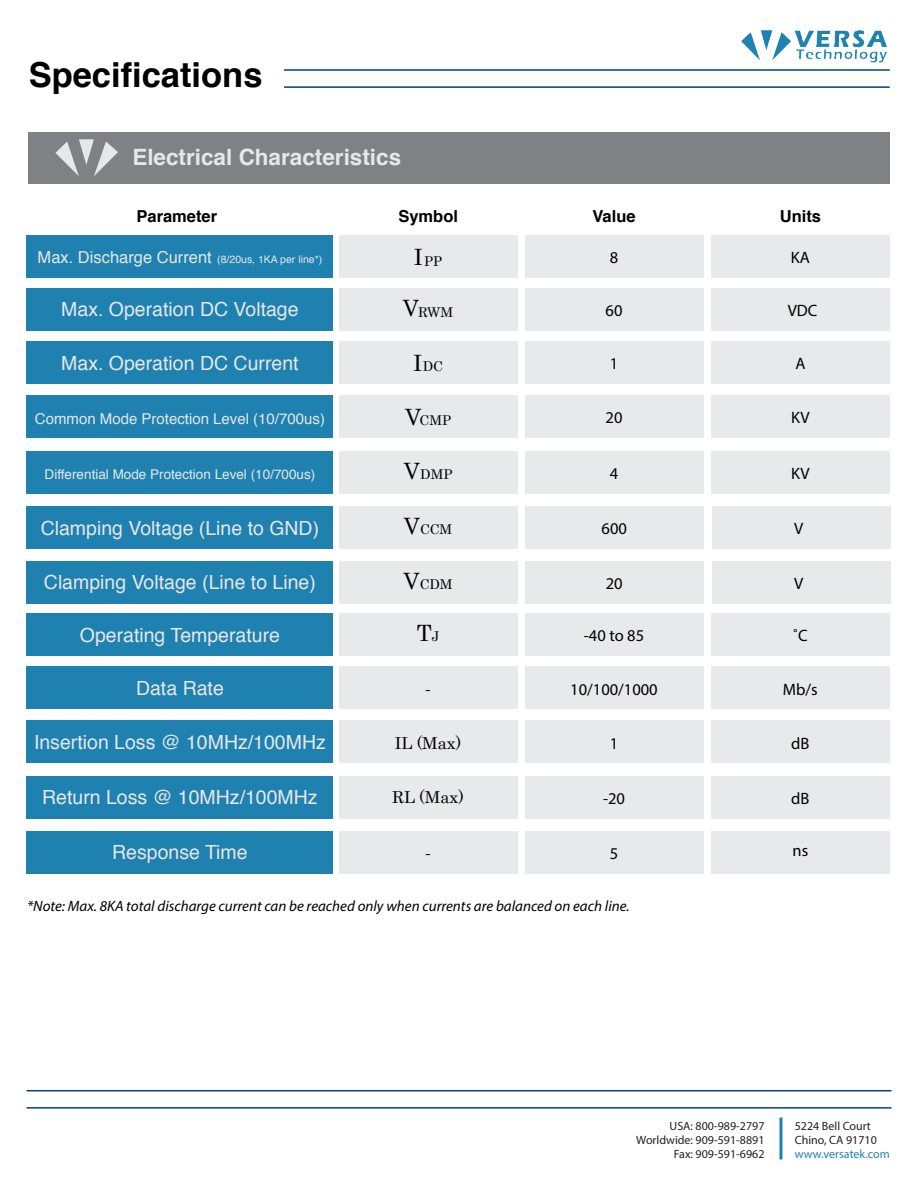
<style>
.page{position:relative;width:918px;height:1188px;background:#fff}
.page>*{position:absolute;margin:0;border:0;box-sizing:border-box;transform-origin:0 0}
.t1{font:700 34.5px "Helvetica";color:#000}
.t2{font:700 22.5px "Helvetica";color:#e6e7e8}
.t3{font:22.5px "Century";color:#000}
.t4{font:19.5px "Helvetica";color:#e6e7e8}
.t5{font:16.5px "Myriad Pro";color:#000}
.t6{font:16.5px "Helvetica";color:#e6e7e8}
.t7{font:700 16.5px "Helvetica";color:#000}
.t8{font:16.5px "Century";color:#000}
.t9{font:italic 15px "Myriad Pro";color:#000}
.t10{font:15px "Helvetica";color:#e6e7e8}
.t11{font:13.5px "Helvetica";color:#e6e7e8}
.t12{font:13.5px "Century";color:#000}
.t13{font:12px/14.4px "Myriad Pro";color:#231f20}
.t14{font:12px "Myriad Pro";color:#1f81b0}
.s1{font-size:22.5px}
.s2{font-size:10.5px}
.s3{font-size:13.5px}
</style>
<div class="page">
<hr style="left:26px;top:1090px;width:866px;height:1px;background:#004280">
<hr style="left:26px;top:1107px;width:866px;height:2px;background:#004280">
<hr style="left:779px;top:1118px;width:3px;height:42px;background:#1f81b0">
<img style="left:741px;top:30px;width:146px;height:33px">
<hr style="left:284px;top:69px;width:606px;height:2px;background:#004280">
<hr style="left:284px;top:86px;width:606px;height:2px;background:#004280">
<div style="left:28px;top:133px;width:862px;height:51px;background:#808184"></div>
<svg style="left:55px;top:139px;width:63px;height:37px"></svg>
<div style="left:27px;top:235px;width:306px;height:43px;background:#1f81b0"></div>
<div style="left:339px;top:235px;width:178px;height:43px;background:#e6e7e8"></div>
<div style="left:525px;top:235px;width:178px;height:43px;background:#e6e7e8"></div>
<div style="left:711px;top:235px;width:178px;height:43px;background:#e6e7e8"></div>
<div style="left:27px;top:288px;width:306px;height:43px;background:#1f81b0"></div>
<div style="left:339px;top:288px;width:178px;height:43px;background:#e6e7e8"></div>
<div style="left:525px;top:288px;width:178px;height:43px;background:#e6e7e8"></div>
<div style="left:711px;top:288px;width:178px;height:43px;background:#e6e7e8"></div>
<div style="left:27px;top:341px;width:306px;height:43px;background:#1f81b0"></div>
<div style="left:339px;top:341px;width:178px;height:43px;background:#e6e7e8"></div>
<div style="left:525px;top:341px;width:178px;height:43px;background:#e6e7e8"></div>
<div style="left:711px;top:341px;width:178px;height:43px;background:#e6e7e8"></div>
<div style="left:27px;top:395px;width:306px;height:43px;background:#1f81b0"></div>
<div style="left:339px;top:395px;width:178px;height:43px;background:#e6e7e8"></div>
<div style="left:525px;top:395px;width:178px;height:43px;background:#e6e7e8"></div>
<div style="left:711px;top:395px;width:178px;height:43px;background:#e6e7e8"></div>
<div style="left:27px;top:451px;width:306px;height:42px;background:#1f81b0"></div>
<div style="left:339px;top:451px;width:178px;height:42px;background:#e6e7e8"></div>
<div style="left:525px;top:451px;width:178px;height:42px;background:#e6e7e8"></div>
<div style="left:711px;top:451px;width:178px;height:42px;background:#e6e7e8"></div>
<div style="left:27px;top:613px;width:306px;height:43px;background:#1f81b0"></div>
<div style="left:339px;top:613px;width:178px;height:43px;background:#e6e7e8"></div>
<div style="left:525px;top:613px;width:178px;height:43px;background:#e6e7e8"></div>
<div style="left:711px;top:613px;width:178px;height:43px;background:#e6e7e8"></div>
<div style="left:27px;top:506px;width:306px;height:43px;background:#1f81b0"></div>
<div style="left:339px;top:506px;width:178px;height:43px;background:#e6e7e8"></div>
<div style="left:525px;top:506px;width:178px;height:43px;background:#e6e7e8"></div>
<div style="left:712px;top:506px;width:178px;height:43px;background:#e6e7e8"></div>
<div style="left:27px;top:561px;width:306px;height:42px;background:#1f81b0"></div>
<div style="left:339px;top:561px;width:178px;height:42px;background:#e6e7e8"></div>
<div style="left:525px;top:561px;width:178px;height:42px;background:#e6e7e8"></div>
<div style="left:712px;top:561px;width:178px;height:42px;background:#e6e7e8"></div>
<div style="left:27px;top:666px;width:306px;height:43px;background:#1f81b0"></div>
<div style="left:339px;top:666px;width:178px;height:43px;background:#e6e7e8"></div>
<div style="left:525px;top:666px;width:178px;height:43px;background:#e6e7e8"></div>
<div style="left:711px;top:666px;width:178px;height:43px;background:#e6e7e8"></div>
<div style="left:27px;top:720px;width:306px;height:43px;background:#1f81b0"></div>
<div style="left:339px;top:720px;width:178px;height:43px;background:#e6e7e8"></div>
<div style="left:525px;top:720px;width:178px;height:43px;background:#e6e7e8"></div>
<div style="left:711px;top:720px;width:178px;height:43px;background:#e6e7e8"></div>
<div style="left:27px;top:776px;width:306px;height:43px;background:#1f81b0"></div>
<div style="left:339px;top:776px;width:178px;height:43px;background:#e6e7e8"></div>
<div style="left:525px;top:776px;width:178px;height:43px;background:#e6e7e8"></div>
<div style="left:711px;top:776px;width:178px;height:43px;background:#e6e7e8"></div>
<div style="left:27px;top:831px;width:306px;height:42px;background:#1f81b0"></div>
<div style="left:339px;top:831px;width:178px;height:42px;background:#e6e7e8"></div>
<div style="left:525px;top:831px;width:178px;height:42px;background:#e6e7e8"></div>
<div style="left:711px;top:831px;width:178px;height:42px;background:#e6e7e8"></div>
<h1 class="t1" style="left:29px;top:47px;width:235px">Specifications</h1>
<p class="t2" style="left:132px;top:139px;width:270px">Electrical Characteristics</p>
<p class="t7" style="left:136px;top:203px;width:82px">Parameter</p>
<p class="t7" style="left:398px;top:203px;width:61px">Symbol</p>
<p class="t7" style="left:592px;top:203px;width:45px">Value</p>
<p class="t7" style="left:780px;top:203px;width:43px">Units</p>
<p class="t5" style="left:610px;top:247px;width:10px">8</p>
<p class="t5" style="left:791px;top:247px;width:21px">KA</p>
<p class="t4" style="left:61px;top:295px;width:239px">Max. Operation DC Voltage</p>
<p class="t5" style="left:606px;top:301px;width:18px">60</p>
<p class="t5" style="left:788px;top:301px;width:31px">VDC</p>
<p class="t4" style="left:61px;top:348px;width:239px">Max. Operation DC Current</p>
<p class="t5" style="left:610px;top:354px;width:10px">1</p>
<p class="t5" style="left:795px;top:354px;width:12px">A</p>
<p class="t10" style="left:35px;top:407px;width:292px">Common Mode Protection Level (10/700us)</p>
<p class="t5" style="left:606px;top:408px;width:18px">20</p>
<p class="t5" style="left:791px;top:408px;width:20px">KV</p>
<p class="t12" style="left:414px;top:249px;width:30px"><span class="s1">I</span>PP</p>
<p class="t12" style="left:403px;top:300px;width:52px"><span class="s1">V</span>RWM</p>
<p class="t12" style="left:413px;top:355px;width:31px"><span class="s1">I</span>DC</p>
<p class="t12" style="left:405px;top:409px;width:47px"><span class="s1">V</span>CMP</p>
<p class="t6" style="left:38px;top:245px;width:286px">Max. Discharge Current <span class="s2">(8/20us, 1KA per line*)</span></p>
<p class="t11" style="left:45px;top:464px;width:272px">Differential Mode Protection Level (10/700us)</p>
<p class="t12" style="left:404px;top:463px;width:50px"><span class="s1">V</span>DMP</p>
<p class="t5" style="left:610px;top:463px;width:10px">4</p>
<p class="t5" style="left:791px;top:463px;width:20px">KV</p>
<p class="t4" style="left:41px;top:513px;width:280px">Clamping Voltage (Line to GND)</p>
<p class="t12" style="left:404px;top:518px;width:50px"><span class="s1">V</span>CCM</p>
<p class="t5" style="left:602px;top:519px;width:27px">600</p>
<p class="t5" style="left:794px;top:519px;width:11px">V</p>
<p class="t4" style="left:44px;top:567px;width:274px">Clamping Voltage (Line to Line)</p>
<p class="t12" style="left:403px;top:573px;width:51px"><span class="s1">V</span>CDM</p>
<p class="t5" style="left:606px;top:573px;width:18px">20</p>
<p class="t5" style="left:794px;top:573px;width:11px">V</p>
<p class="t4" style="left:80px;top:620px;width:202px">Operating Temperature</p>
<p class="t3" style="left:417px;top:614px;width:24px">T<span class="s3">J</span></p>
<p class="t5" style="left:584px;top:626px;width:62px">-40 to 85</p>
<p class="t5" style="left:793px;top:626px;width:16px">˚C</p>
<p class="t4" style="left:136px;top:673px;width:89px">Data Rate</p>
<p class="t5" style="left:425px;top:679px;width:7px">-</p>
<p class="t5" style="left:570px;top:679px;width:89px">10/100/1000</p>
<p class="t5" style="left:783px;top:679px;width:36px">Mb/s</p>
<p class="t4" style="left:34px;top:727px;width:293px">Insertion Loss @ 10MHz/100MHz</p>
<p class="t8" style="left:395px;top:729px;width:68px">IL (Max)</p>
<p class="t5" style="left:610px;top:733px;width:10px">1</p>
<p class="t5" style="left:791px;top:733px;width:20px">dB</p>
<p class="t4" style="left:42px;top:782px;width:277px">Return Loss @ 10MHz/100MHz</p>
<p class="t8" style="left:392px;top:783px;width:73px">RL (Max)</p>
<p class="t5" style="left:603px;top:788px;width:23px">-20</p>
<p class="t5" style="left:791px;top:788px;width:20px">dB</p>
<p class="t4" style="left:112px;top:837px;width:137px">Response Time</p>
<p class="t5" style="left:425px;top:843px;width:7px">-</p>
<p class="t5" style="left:610px;top:843px;width:10px">5</p>
<p class="t5" style="left:793px;top:840px;width:17px">ns</p>
<p class="t9" style="left:27px;top:897px;width:604px">*Note: Max. 8KA total discharge current can be reached only when currents are balanced on each line.</p>
<p class="t13" style="left:636px;top:1118px;width:130px;text-align:right">USA: 800-989-2797<br>Worldwide: 909-591-8891<br>Fax: 909-591-6962</p>
<p class="t13" style="left:795px;top:1118px;width:84px">5224 Bell Court<br>Chino, CA 91710</p>
<p class="t14" style="left:795px;top:1147px;width:96px">www.versatek.com</p>
</div>
